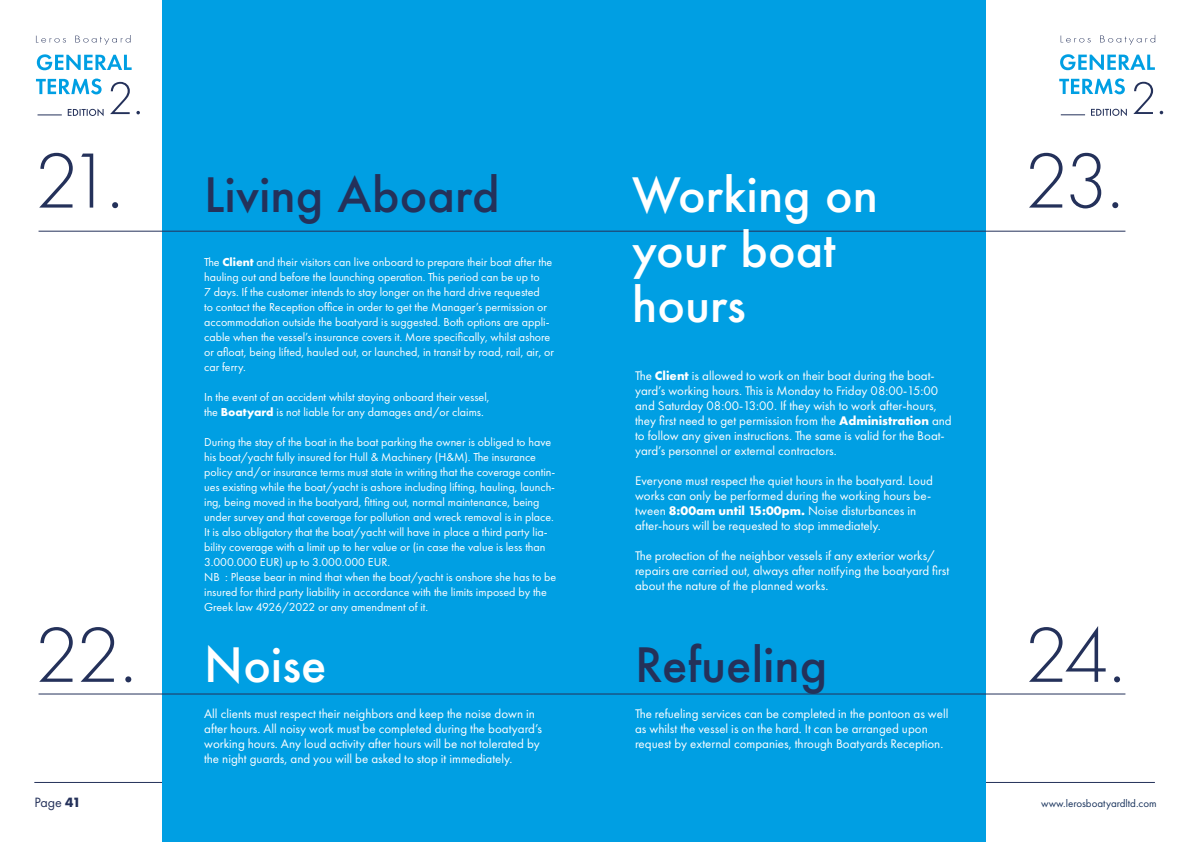
<style>
.page{position:relative;width:1191px;height:842px;background:#fff}
.page>*{position:absolute;margin:0;border:0;box-sizing:border-box;transform-origin:0 0}
.t1{font:300 81px "Futura PT";letter-spacing:-.05em;color:#24315a}
.t2{font:500 46px/55.2px "Futura";color:#fff}
.t3{font:500 46px "Futura";color:#24315a}
.t4{font:14px "Futura PT";color:#24315a}
.t5{font:13px/15px "Futura PT";color:#fff}
.t6{font:12px/15px "Futura PT";color:#fff}
.t7{font:11px "Futura PT";color:#1a345d}
.s1{font-weight:700}
</style>
<div class="page">
<svg style="left:36px;top:36px;width:30px;height:7px"></svg>
<svg style="left:75px;top:35px;width:55px;height:10px"></svg>
<svg style="left:1060px;top:36px;width:30px;height:6px"></svg>
<svg style="left:1100px;top:35px;width:55px;height:10px"></svg>
<svg style="left:36px;top:79px;width:66px;height:15px"></svg>
<svg style="left:37px;top:54px;width:95px;height:16px"></svg>
<svg style="left:1059px;top:78px;width:65px;height:16px"></svg>
<svg style="left:1060px;top:54px;width:94px;height:16px"></svg>
<svg style="left:68px;top:108px;width:36px;height:8px"></svg>
<svg style="left:1091px;top:108px;width:35px;height:8px"></svg>
<svg style="left:110px;top:82px;width:30px;height:32px"></svg>
<svg style="left:1133px;top:82px;width:30px;height:32px"></svg>
<svg style="left:38px;top:114px;width:24px;height:1px"></svg>
<svg style="left:1060px;top:114px;width:25px;height:1px"></svg>
<hr style="left:34px;top:782px;width:1120px;height:1px;background:#24315a">
<div style="left:162px;top:0;width:823px;height:842px;background:#009fe3"></div>
<hr style="left:39px;top:231px;width:1086px;height:1px;background:#24315a">
<hr style="left:39px;top:693px;width:1086px;height:1px;background:#24315a">
<h1 class="t1" style="left:34px;top:135px;width:90px">21.</h1>
<h1 class="t1" style="left:34px;top:609px;width:104px">22.</h1>
<h2 class="t3" style="left:204px;top:163px;width:297px">Living Aboard</h2>
<p class="t6" style="left:204px;top:254px;width:351px">The <span class="s1">Client</span> and their visitors can live onboard to prepare their boat after the hauling out and before the launching operation. This period can be up to<br>7 days. If the customer intends to stay longer on the hard drive requested<br>to contact the Reception office in order to get the Manager’s permission or accommodation outside the boatyard is suggested. Both options are appli&shy;cable when the vessel’s insurance covers it. More specifically, whilst ashore or afloat, being lifted, hauled out, or launched, in transit by road, rail, air, or car ferry.</p>
<p class="t6" style="left:204px;top:389px;width:287px">In the event of an accident whilst staying onboard their vessel, the <span class="s1">Boatyard</span> is not liable for any damages and/or claims.</p>
<p class="t6" style="left:204px;top:434px;width:354px">During the stay of the boat in the boat parking the owner is obliged to have his boat/yacht fully insured for Hull &amp; Machinery (H&amp;M). The insurance policy and/or insurance terms must state in writing that the coverage contin&shy;ues existing while the boat/yacht is ashore including lifting, hauling, launch&shy;ing, being moved in the boatyard, fitting out, normal maintenance, being under survey and that coverage for pollution and wreck removal is in place.<br>It is also obligatory that the boat/yacht will have in place a third party lia&shy;bility coverage with a limit up to her value or (in case the value is less than 3.000.000 EUR) up to 3.000.000 EUR.<br>NBΝΒ : Please bear in mind that when the boat/yacht is onshore she has to be insured for third party liability in accordance with the limits imposed by the Greek law 4926/2022 or any amendment of it.</p>
<h2 class="t2" style="left:632px;top:166px;width:247px">Working on your boat hours</h2>
<p class="t5" style="left:635px;top:368px;width:318px">The <span class="s1">Client</span> is allowed to work on their boat during the boat&shy;yard’s working hours. This is Monday to Friday 08:00-15:00 and Saturday 08:00-13:00. If they wish to work after-hours, they first need to get permission from the <span class="s1">Administration</span> and to follow any given instructions. The same is valid for the Boat&shy;yard’s personnel or external contractors.</p>
<p class="t5" style="left:635px;top:473px;width:299px">Everyone must respect the quiet hours in the boatyard. Loud works can only be performed during the working hours be&shy;tween <span class="s1">8:00am until 15:00pm.</span> Noise disturbances in after-hours will be requested to stop immediately.</p>
<p class="t5" style="left:635px;top:548px;width:316px">The protection of the neighbor vessels if any exterior works/ repairs are carried out, always after notifying the boatyard first about the nature of the planned works.</p>
<h2 class="t2" style="left:204px;top:636px;width:124px">Noise</h2>
<h2 class="t3" style="left:635px;top:633px;width:194px">Refueling</h2>
<p class="t5" style="left:204px;top:706px;width:339px">All clients must respect their neighbors and keep the noise down in after hours. All noisy work must be completed during the boatyard’s working hours. Any loud activity after hours will be not tolerated by the night guards, and you will be asked to stop it immediately.</p>
<p class="t5" style="left:635px;top:706px;width:315px">The refueling services can be completed in the pontoon as well as whilst the vessel is on the hard. It can be arranged upon request by external companies, through Boatyards Reception.</p>
<h1 class="t1" style="left:1024px;top:135px;width:101px">23.</h1>
<h1 class="t1" style="left:1024px;top:609px;width:103px">24.</h1>
<p class="t4" style="left:34px;top:794px;width:48px">Page <span class="s1">41</span></p>
<p class="t7" style="left:1041px;top:797px;width:117px">www.lerosboatyardltd.com</p>
</div>
